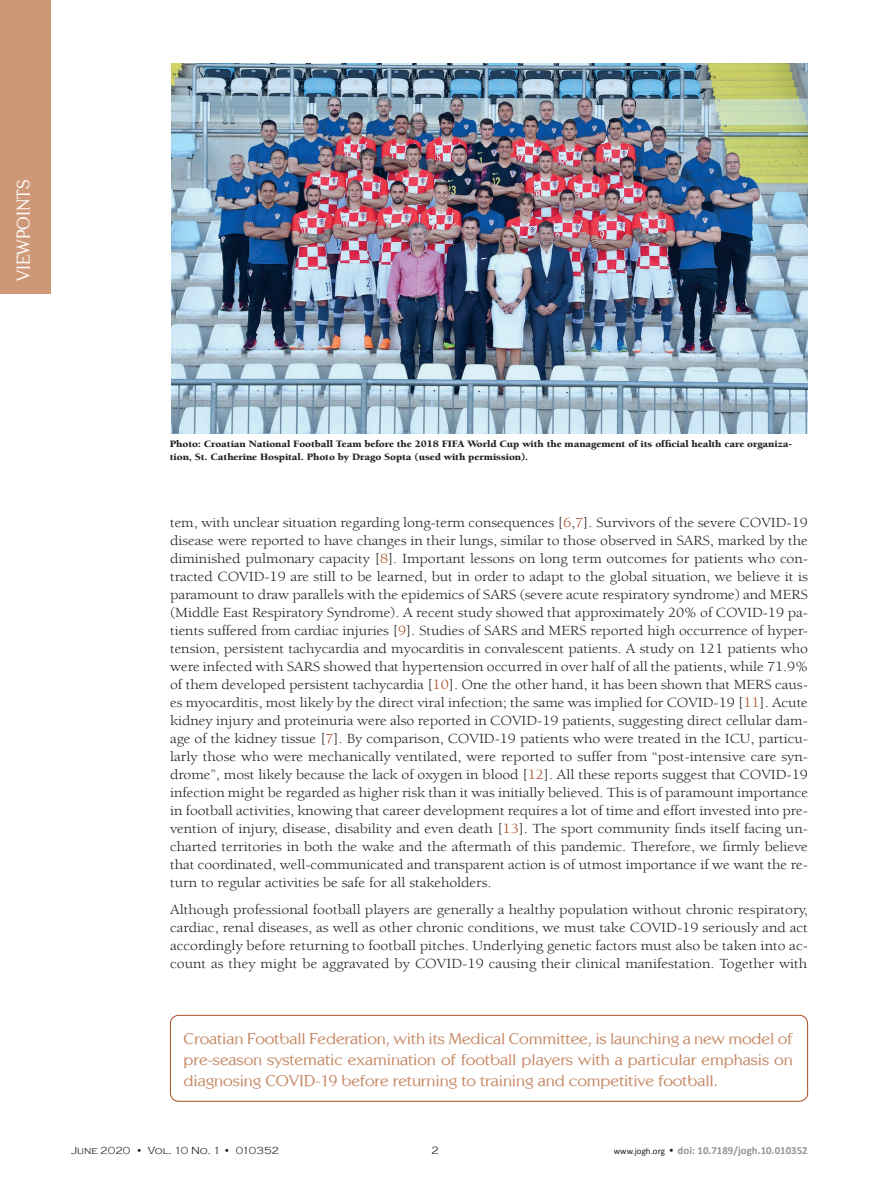
<style>
.page{position:relative;width:893px;height:1191px;background:#fff}
.page>*{position:absolute;margin:0;border:0;box-sizing:border-box;transform-origin:0 0}
.t1{font:18px "Centabel";color:#fff}
.t2{font:15.6px/21px "Centabel";letter-spacing:-.01em;color:#c58763;text-align:justify;scale:1.11 1}
.t3{font:14.25px/18px "Berkeley Std";letter-spacing:-.005em;color:#231f20;text-align:justify;scale:1.11 1}
.t4{font:700 10.95px "Calibri";color:#939598}
.t5{font:300 10.95px "Copperplate Gothic";color:#231f20}
.t6{font:300 10.5px "Copperplate Gothic";color:#231f20}
.t7{font:900 10.05px/12.6px "Berkeley Std";letter-spacing:-.01em;color:#231f20;scale:1.11 1}
.s1{color:#aa4c22}
.s2{font-weight:400;font-size:9px;color:#231f20}
.s3{font-family:"Copperplate Gothic";font-weight:300;color:#231f20}
</style>
<div class="page">
<div style="left:0;top:0;width:51px;height:293px;background:#ce9877"></div>
<div style="left:170px;top:1015px;width:638px;height:86px;border:1px solid #aa4c22;border-radius:9px"></div>
<img style="left:171px;top:64px;width:637px;height:370px">
<p class="t1" style="left:13px;top:281px;width:103px;rotate:-90deg">VIEWPOINTS</p>
<p class="t7" style="left:170px;top:438px;width:562px">Photo: Croatian National Football Team before the 2018 FIFA World Cup with the management of its official health care organiza&shy;tion, St. Catherine Hospital. Photo by Drago Sopta (used with permission).</p>
<p class="t3" style="left:170px;top:514px;width:576px">tem, with unclear situation regarding long-term consequences [<span class="s1">6</span>,<span class="s1">7</span>]. Survivors of the severe COVID-19 disease were reported to have changes in their lungs, similar to those observed in SARS, marked by the diminished pulmonary capacity [<span class="s1">8</span>]. Important lessons on long term outcomes for patients who con&shy;tracted COVID-19 are still to be learned, but in order to adapt to the global situation, we believe it is paramount to draw parallels with the epidemics of SARS (severe acute respiratory syndrome) and MERS (Middle East Respiratory Syndrome). A recent study showed that approximately 20% of COVID-19 pa&shy;tients suffered from cardiac injuries [<span class="s1">9</span>]. Studies of SARS and MERS reported high occurrence of hyper&shy;tension, persistent tachycardia and myocarditis in convalescent patients. A study on 121 patients who were infected with SARS showed that hypertension occurred in over half of all the patients, while 71.9% of them developed persistent tachycardia [<span class="s1">10</span>]. One the other hand, it has been shown that MERS caus&shy;es myocarditis, most likely by the direct viral infection; the same was implied for COVID-19 [<span class="s1">11</span>]. Acute kidney injury and proteinuria were also reported in COVID-19 patients, suggesting direct cellular dam&shy;age of the kidney tissue [<span class="s1">7</span>]. By comparison, COVID-19 patients who were treated in the ICU, particu&shy;larly those who were mechanically ventilated, were reported to suffer from “post-intensive care syn&shy;drome”, most likely because the lack of oxygen in blood [<span class="s1">12</span>]. All these reports suggest that COVID-19 infection might be regarded as higher risk than it was initially believed. This is of paramount importance in football activities, knowing that career development requires a lot of time and effort invested into pre&shy;vention of injury, disease, disability and even death [<span class="s1">13</span>]. The sport community finds itself facing un&shy;charted territories in both the wake and the aftermath of this pandemic. Therefore, we firmly believe that coordinated, well-communicated and transparent action is of utmost importance if we want the re&shy;turn to regular activities be safe for all stakeholders.</p>
<p class="t3" style="left:170px;top:900px;width:576px">Although professional football players are generally a healthy population without chronic respiratory, cardiac, renal diseases, as well as other chronic conditions, we must take COVID-19 seriously and act accordingly before returning to football pitches. Underlying genetic factors must also be taken into ac&shy;count as they might be aggravated by COVID-19 causing their clinical manifestation. Together with</p>
<p class="t2" style="left:184px;top:1027px;width:550px">Croatian Football Federation, with its Medical Committee, is launching a new model of pre-season systematic examination of football players with a particular emphasis on diagnosing COVID-19 before returning to training and competitive football.</p>
<p class="t6" style="left:71px;top:1144px;width:210px">June 2020 • Vol. 10 No. 1 • 010352</p>
<p class="t5" style="left:431px;top:1144px;width:9px">2</p>
<p class="t4" style="left:614px;top:1142px;width:196px"><span class="s2">www.jogh.org</span> <span class="s3">•</span> doi: 10.7189/jogh.10.010352</p>
</div>
